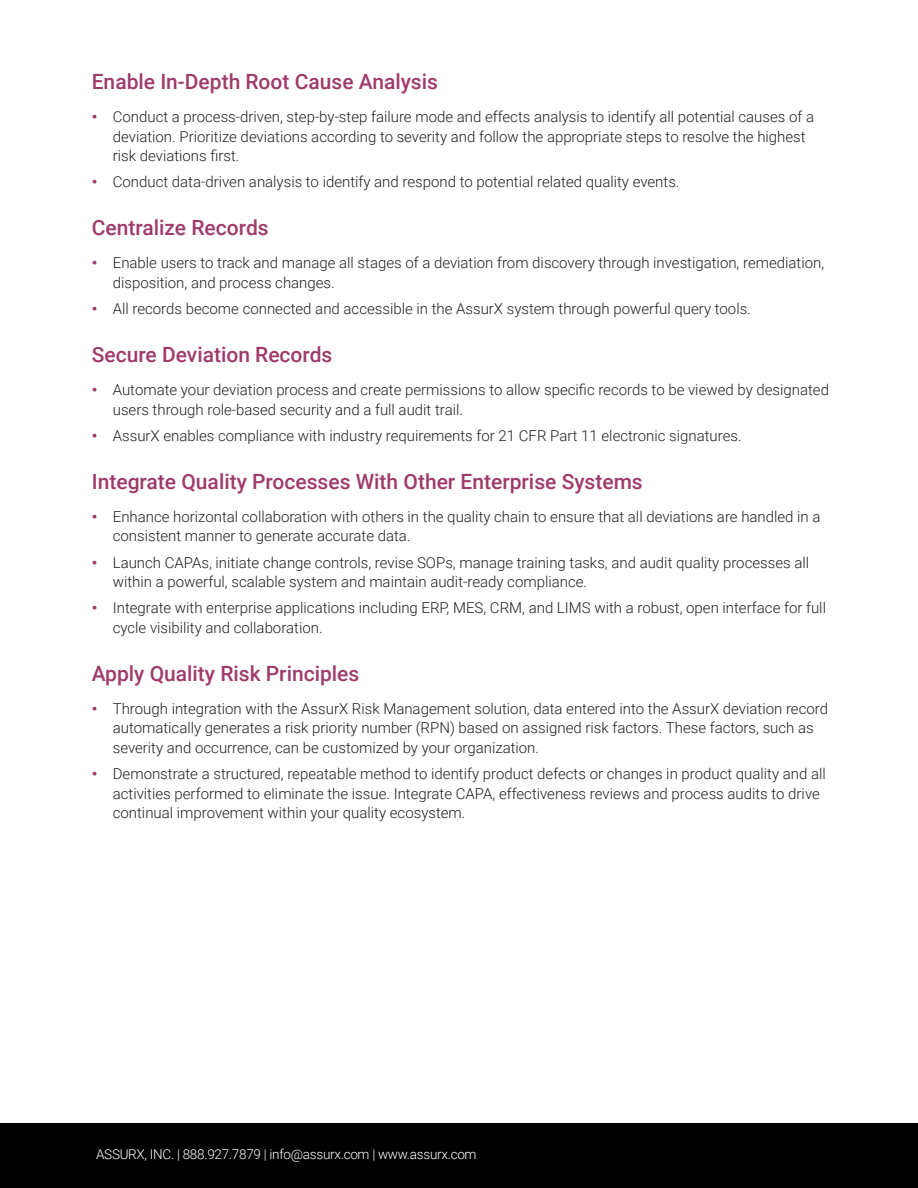
<style>
.page{position:relative;width:918px;height:1188px;background:#fff}
.page>*{position:absolute;margin:0;border:0;box-sizing:border-box;transform-origin:0 0}
.t1{font:500 21px "Roboto";color:#9e3b6a}
.t2{font:300 15px/19.5px "Roboto";color:#231f20}
.body_copy{font:300 13.5px "Roboto";letter-spacing:-.02em;color:#fff}
.s1{font-weight:900;color:#9e3b6a}
</style>
<div class="page">
<div style="left:0;top:1123px;width:918px;height:65px;background:#000"></div>
<h2 class="t1" style="left:92px;top:67px;width:348px">Enable In-Depth Root Cause Analysis</h2>
<p class="t2" style="left:113px;top:107px;width:703px;text-indent:-21px"><span class="s1">•</span> Conduct a process-driven, step-by-step failure mode and effects analysis to identify all potential causes of a deviation. Prioritize deviations according to severity and follow the appropriate steps to resolve the highest risk deviations first.</p>
<p class="t2" style="left:92px;top:172px;width:589px"><span class="s1">•</span> Conduct data-driven analysis to identify and respond to potential related quality events.</p>
<h2 class="t1" style="left:92px;top:213px;width:178px">Centralize Records</h2>
<p class="t2" style="left:113px;top:253px;width:713px;text-indent:-21px"><span class="s1">•</span> Enable users to track and manage all stages of a deviation from discovery through investigation, remediation, disposition, and process changes.</p>
<p class="t2" style="left:92px;top:299px;width:661px"><span class="s1">•</span> All records become connected and accessible in the AssurX system through powerful query tools.</p>
<h2 class="t1" style="left:92px;top:340px;width:242px">Secure Deviation Records</h2>
<p class="t2" style="left:113px;top:380px;width:718px;text-indent:-21px"><span class="s1">•</span> Automate your deviation process and create permissions to allow specific records to be viewed by designated users through role-based security and a full audit trail.</p>
<p class="t2" style="left:92px;top:425px;width:651px"><span class="s1">•</span> AssurX enables compliance with industry requirements for 21 CFR Part 11 electronic signatures.</p>
<h2 class="t1" style="left:92px;top:467px;width:553px">Integrate Quality Processes With Other Enterprise Systems</h2>
<p class="t2" style="left:113px;top:506px;width:709px;text-indent:-21px"><span class="s1">•</span> Enhance horizontal collaboration with others in the quality chain to ensure that all deviations are handled in a consistent manner to generate accurate data.</p>
<p class="t2" style="left:113px;top:552px;width:698px;text-indent:-21px"><span class="s1">•</span> Launch CAPAs, initiate change controls, revise SOPs, manage training tasks, and audit quality processes all within a powerful, scalable system and maintain audit-ready compliance.</p>
<p class="t2" style="left:113px;top:598px;width:715px;text-indent:-21px"><span class="s1">•</span> Integrate with enterprise applications including ERP, MES, CRM, and LIMS with a robust, open interface for full cycle visibility and collaboration.</p>
<h2 class="t1" style="left:92px;top:659px;width:269px">Apply Quality Risk Principles</h2>
<p class="t2" style="left:113px;top:698px;width:717px;text-indent:-21px"><span class="s1">•</span> Through integration with the AssurX Risk Management solution, data entered into the AssurX deviation record automatically generates a risk priority number (RPN) based on assigned risk factors. These factors, such as severity and occurrence, can be customized by your organization.</p>
<p class="t2" style="left:113px;top:764px;width:715px;text-indent:-21px"><span class="s1">•</span> Demonstrate a structured, repeatable method to identify product defects or changes in product quality and all activities performed to eliminate the issue. Integrate CAPA, effectiveness reviews and process audits to drive continual improvement within your quality ecosystem.</p>
<p class="body_copy" style="left:96px;top:1145px;width:382px">ASSURX, INC. | 888.927.7879 | info@assurx.com | www.assurx.com</p>
</div>
